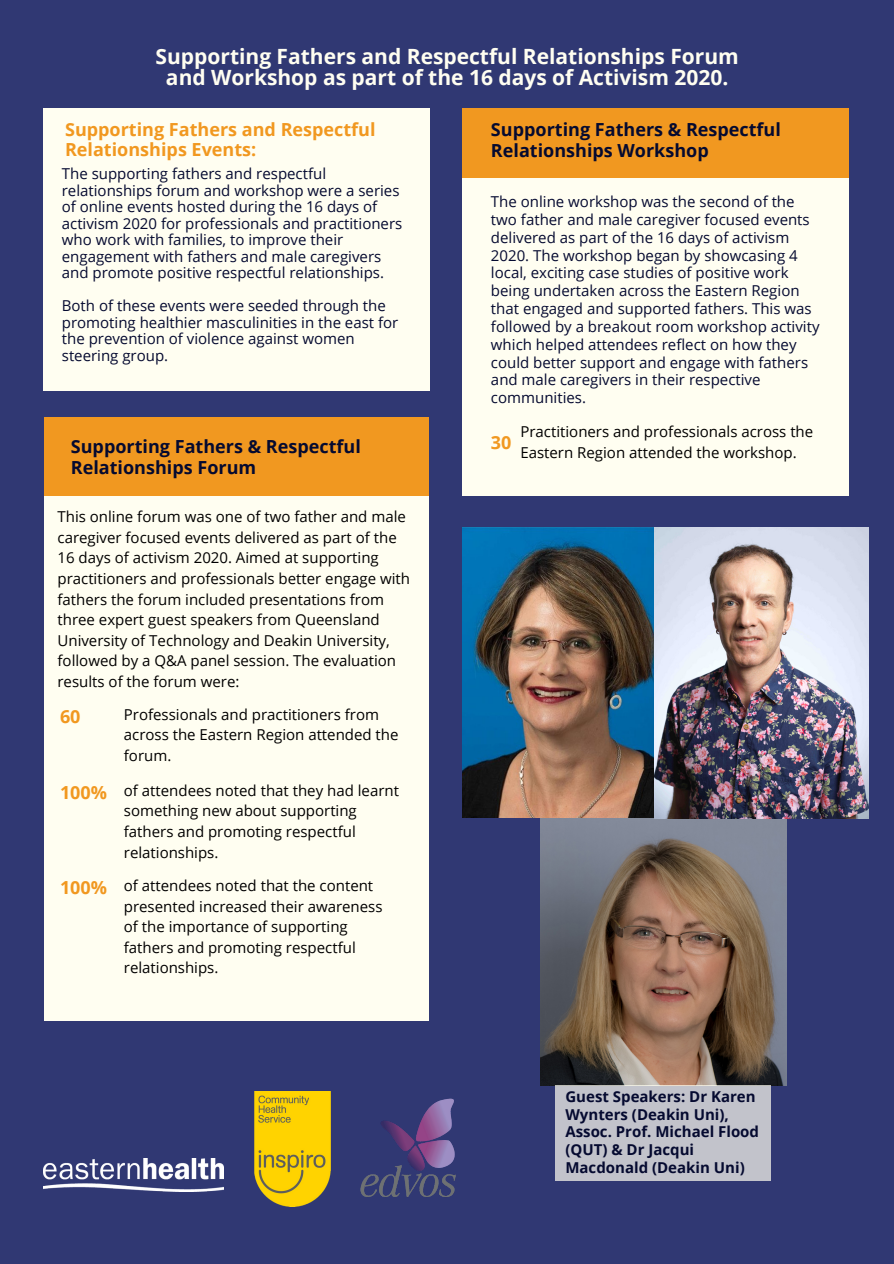
<style>
.page{position:relative;width:894px;height:1264px;background:#fff}
.page>*{position:absolute;margin:0;border:0;box-sizing:border-box;transform-origin:0 0}
.t1{font:700 21px/20.7px "Open Sans";color:#fffef1;text-align:center}
.t2{font:700 18px/20.9px "Open Sans";color:#050a30}
.t3{font:700 18px/19.8px "Open Sans";color:#f19820}
.t4{font:15px/17.9px "Open Sans";color:#050a30}
.t5{font:15px/20.5px "Open Sans";color:#000}
.t6{font:700 15px/17.9px "Open Sans";color:#050a30}
</style>
<div class="page">
<div style="left:0;top:0;width:893px;height:1263px;background:#303873"></div>
<img style="left:43px;top:1158px;width:181px;height:33px">
<div style="left:45px;top:417px;width:383px;height:603px;background:#fffef1"></div>
<div style="left:462px;top:178px;width:386px;height:317px;background:#fffef1"></div>
<div style="left:462px;top:108px;width:386px;height:70px;background:#f19820"></div>
<div style="left:43px;top:108px;width:387px;height:282px;background:#fffef1"></div>
<img style="left:540px;top:818px;width:246px;height:267px">
<img style="left:462px;top:528px;width:406px;height:290px">
<div style="left:555px;top:1085px;width:216px;height:95px;background:#c2c3cb"></div>
<img style="left:254px;top:1091px;width:76px;height:115px">
<img style="left:360px;top:1098px;width:96px;height:99px">
<div style="left:45px;top:417px;width:383px;height:79px;background:#f19820"></div>
<p class="t1" style="left:155px;top:46px;width:584px">Supporting Fathers and Respectful Relationships Forum and Workshop as part of the 16 days of Activism 2020.</p>
<p class="t3" style="left:65px;top:119px;width:312px">Supporting Fathers and Respectful<br>Relationships Events:</p>
<p class="t2" style="left:491px;top:118px;width:291px">Supporting Fathers &amp; Respectful<br>Relationships Workshop</p>
<p class="t4" style="left:491px;top:192px;width:330px">The online workshop was the second of the two father and male caregiver focused events delivered as part of the 16 days of activism 2020. The workshop began by showcasing 4 local, exciting case studies of positive work being undertaken across the Eastern Region that engaged and supported fathers. This was followed by a breakout room workshop activity which helped attendees reflect on how they could better support and engage with fathers and male caregivers in their respective communities.</p>
<p class="t2" style="left:71px;top:435px;width:291px">Supporting Fathers &amp; Respectful<br>Relationships Forum</p>
<p class="t4" style="left:62px;top:165px;width:342px;line-height:16.5px">The supporting fathers and respectful relationships forum and workshop were a series of online events hosted during the 16 days of activism 2020 for professionals and practitioners who work with families, to improve their engagement with fathers and male caregivers and promote positive respectful relationships.</p>
<p class="t4" style="left:62px;top:297px;width:338px;line-height:16.5px">Both of these events were seeded through the promoting healthier masculinities in the east for the prevention of violence against women steering group.</p>
<p class="t3" style="left:491px;top:431px;width:22px">30</p>
<p class="t5" style="left:520px;top:421px;width:294px">Practitioners and professionals across the<br>Eastern Region attended the workshop.</p>
<p class="t5" style="left:57px;top:506px;width:354px">This online forum was one of two father and male caregiver focused events delivered as part of the 16 days of activism 2020. Aimed at supporting practitioners and professionals better engage with fathers the forum included presentations from three expert guest speakers from Queensland University of Technology and Deakin University, followed by a Q&amp;A panel session. The evaluation results of the forum were:</p>
<p class="t3" style="left:60px;top:706px;width:22px">60</p>
<p class="t5" style="left:124px;top:703px;width:276px">Professionals and practitioners from across the Eastern Region attended the forum.</p>
<p class="t3" style="left:60px;top:782px;width:49px">100%</p>
<p class="t5" style="left:124px;top:779px;width:276px">of attendees noted that they had learnt something new about supporting fathers and promoting respectful relationships.</p>
<p class="t3" style="left:60px;top:877px;width:49px">100%</p>
<p class="t5" style="left:124px;top:874px;width:260px">of attendees noted that the content presented increased their awareness of the importance of supporting fathers and promoting respectful relationships.</p>
<p class="t6" style="left:565px;top:1086px;width:195px">Guest Speakers: Dr Karen<br>Wynters (Deakin Uni),<br>Assoc. Prof. Michael Flood (QUT) &amp; Dr Jacqui<br>Macdonald (Deakin Uni)</p>
</div>
